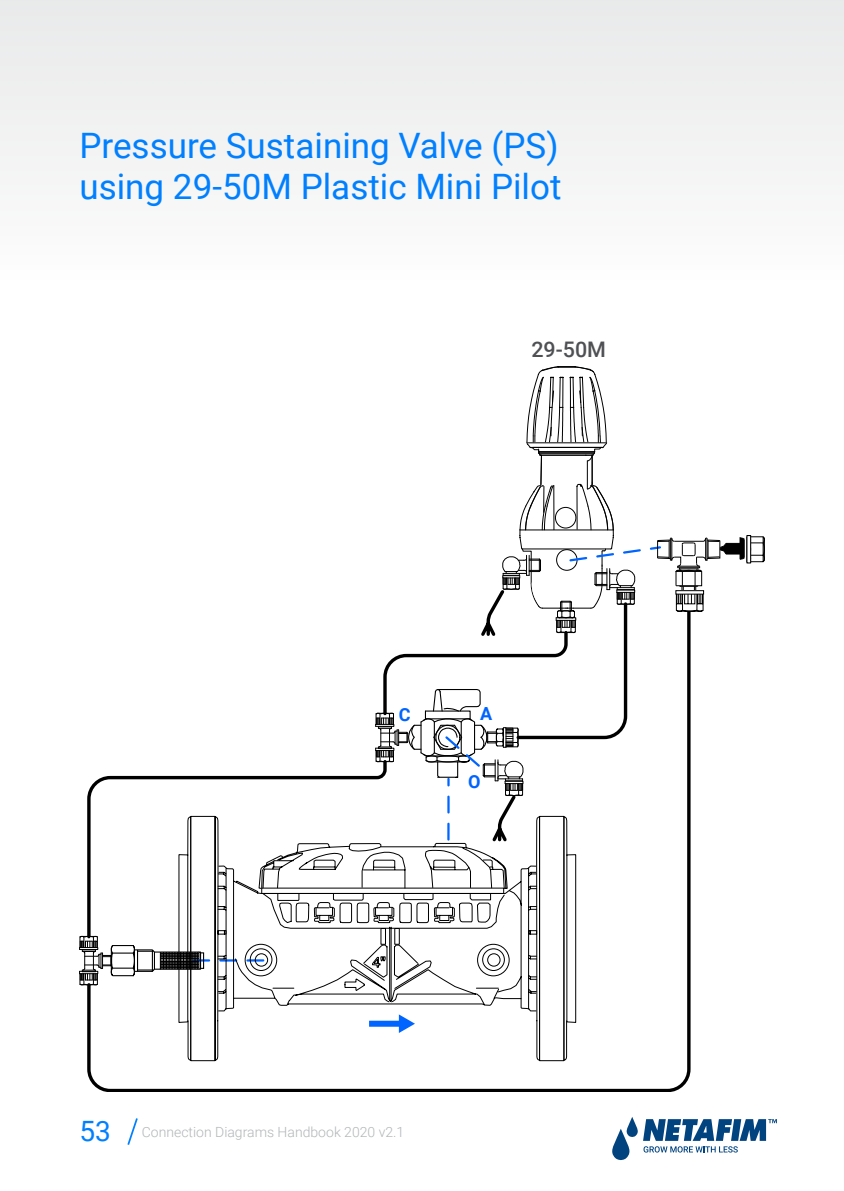
<style>
.page{position:relative;width:844px;height:1191px;background:#fff}
.page>*{position:absolute;margin:0;border:0;box-sizing:border-box;transform-origin:0 0}
.t1{font:35px/41.3px "Roboto";color:#0080ff}
.t2{font:500 21.35px "Roboto";color:#4f5053}
.t3{font:700 18.2px "Roboto";color:#0064ff}
.t4{font:300 14px "Roboto";color:#b2b5b7}
.s1{font-weight:400;font-size:28px;color:#0080ff}
</style>
<div class="page">
<div style="left:0;top:0;width:843px;height:283px;background:#f2f3f3"></div>
<svg style="left:127px;top:1118px;width:11px;height:27px"></svg>
<svg style="left:612px;top:1117px;width:164px;height:43px"></svg>
<svg style="left:79px;top:935px;width:6px;height:51px"></svg>
<svg style="left:85px;top:844px;width:606px;height:247px"></svg>
<svg style="left:178px;top:844px;width:398px;height:217px"></svg>
<svg style="left:187px;top:844px;width:380px;height:216px"></svg>
<svg style="left:85px;top:775px;width:303px;height:165px"></svg>
<svg style="left:375px;top:366px;width:389px;height:478px"></svg>
<p class="t1" style="left:79px;top:123px;width:483px">Pressure Sustaining Valve (PS) using 29-50M Plastic Mini Pilot</p>
<p class="t2" style="left:531px;top:334px;width:76px">29-50M</p>
<p class="t3" style="left:398px;top:702px;width:13px">C</p>
<p class="t3" style="left:480px;top:700px;width:14px">A</p>
<p class="t3" style="left:468px;top:769px;width:14px">O</p>
<p class="t4" style="left:79px;top:1122px;width:326px"><span class="s1">53</span> Connection Diagrams Handbook 2020 v2.1</p>
</div>
